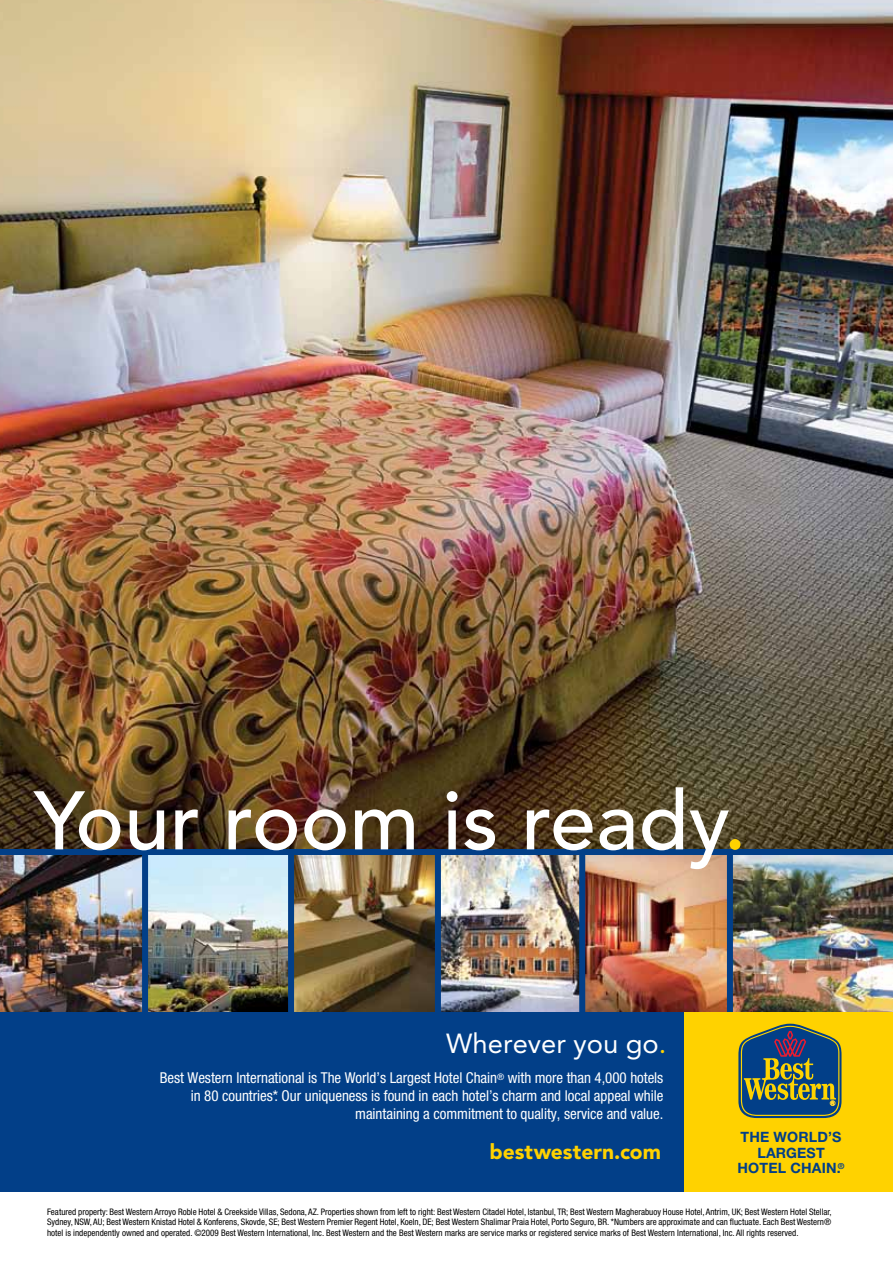
<style>
.page{position:relative;width:893px;height:1263px;background:#fff}
.page>*{position:absolute;margin:0;border:0;box-sizing:border-box;transform-origin:0 0}
.t1{font:500 82.2px "Avenir";color:#fff}
.t2{font:27.45px "Avenir";color:#fff}
.t3{font:900 21px "Avenir";color:#ffd200}
.t4{font:condensed 15px/18px "Helvetica Neue";letter-spacing:-.005em;color:#fff;text-align:right}
.t5{font:700 14.25px/15.9px "Helvetica Neue";letter-spacing:.01em;color:#023f88;text-align:center}
.t6{font:condensed 9px/10.8px "Helvetica Neue";color:#000;text-align:justify}
.s1{color:#ffd200}
</style>
<div class="page">
<img style="left:0;top:855px;width:893px;height:157px">
<img style="left:0;top:0;width:893px;height:849px">
<div style="left:142px;top:852px;width:6px;height:161px;background:#023f88"></div>
<div style="left:288px;top:853px;width:6px;height:161px;background:#023f88"></div>
<div style="left:435px;top:852px;width:6px;height:161px;background:#023f88"></div>
<div style="left:579px;top:853px;width:6px;height:161px;background:#023f88"></div>
<div style="left:727px;top:851px;width:6px;height:161px;background:#023f88"></div>
<div style="left:0;top:849px;width:893px;height:6px;background:#023f88"></div>
<div style="left:0;top:1012px;width:685px;height:180px;background:#023f88"></div>
<div style="left:684px;top:1012px;width:209px;height:180px;background:#ffd200"></div>
<svg style="left:738px;top:1024px;width:103px;height:94px"></svg>
<h1 class="t1" style="left:34px;top:773px;width:714px">Your room is ready<span class="s1">.</span></h1>
<h2 class="t2" style="left:446px;top:1027px;width:222px">Wherever you go<span class="s1">.</span></h2>
<h3 class="t4" style="left:160px;top:1069px;width:505px">Best Western International is The World’s Largest Hotel Chain<sup>®</sup> with more than 4,000 hotels in 80 countries*. Our uniqueness is found in each hotel’s charm and local appeal while maintaining a commitment to quality, service and value.</h3>
<h3 class="t3" style="left:489px;top:1139px;width:173px">bestwestern.com</h3>
<h3 class="t5" style="left:738px;top:1128px;width:108px">THE WORLD’S<br>LARGEST<br>HOTEL CHAIN.<sup>®</sup></h3>
<p class="t6" style="left:47px;top:1206px;width:786px">Featured property: Best Western Arroyo Roble Hotel &amp; Creekside Villas, Sedona, AZ. Properties shown from left to right: Best Western Citadel Hotel, Istanbul, TR; Best Western Magherabuoy House Hotel, Antrim, UK; Best Western Hotel Stellar, Sydney, NSW, AU; Best Western Knistad Hotel &amp; Konferens, Skovde, SE; Best Western Premier Regent Hotel, Koeln, DE; Best Western Shalimar Praia Hotel, Porto Seguro, BR. *Numbers are approximate and can fluctuate. Each Best Western® hotel is independently owned and operated. ©2009 Best Western International, Inc. Best Western and the Best Western marks are service marks or registered service marks of Best Western International, Inc. All rights reserved.</p>
</div>
